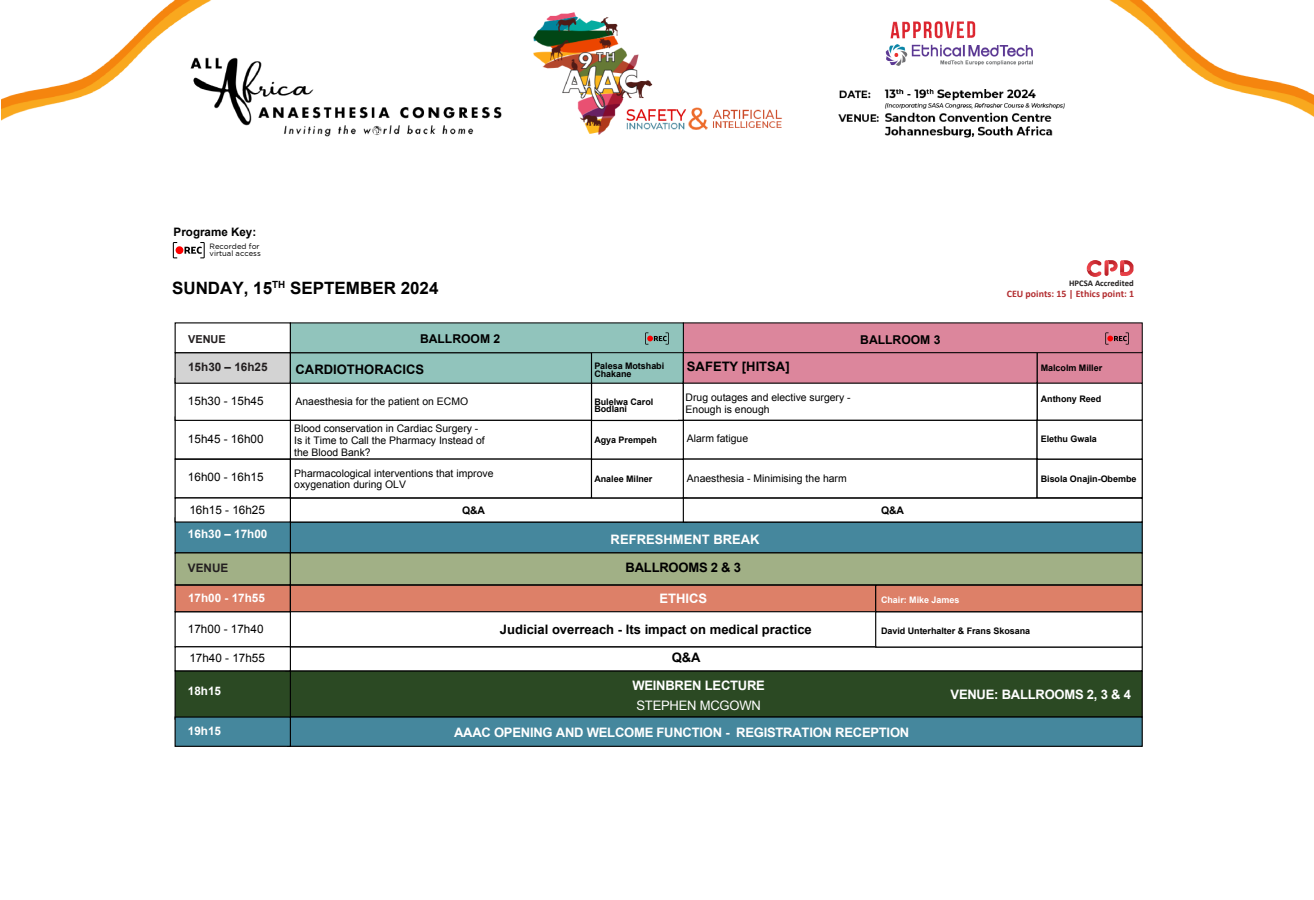
<style>
.page{position:relative;width:1314px;height:900px;background:#fff}
.page>*{position:absolute;margin:0;border:0;box-sizing:border-box;transform-origin:0 0}
.t1{font:700 17px "Arial";color:#000}
.t2{font:700 13px "Arial";letter-spacing:-.02em;color:#fff}
.t3{font:700 13px "Arial";color:#000}
.t4{font:700 13px "Arial";color:#fff}
.t5{font:13px "Arial";letter-spacing:-.02em;color:#fff}
.t6{font:700 13px "Arial";letter-spacing:-.02em;color:#000}
.t7{font:700 12.2px "Arial";color:#000}
.t8{font:11.7px "Arial";color:#000}
.t9{font:700 11.7px "Arial";color:#fff}
.t10{font:700 11.7px "Arial";color:#231f20}
.t11{font:700 11.6px "Arial";color:#000}
.t12{font:700 10.9px "Arial";color:#231f20}
.t13{font:10.4px/11.7px "Arial";color:#000}
.t14{font:700 10.4px "Arial";color:#000}
.t15{font:700 9.9px "Calibri";color:#b22c2f}
.t16{font:700 9px/7.8px "Arial";letter-spacing:-.005em;color:#000}
.t17{font:700 9px "Arial";letter-spacing:-.005em;color:#fff}
.t18{font:700 8.6px "Calibri";color:#221f1f}
.t19{font:7.6px/7.4px "Gotham";color:#000}
</style>
<div class="page">
<img style="left:2px;top:0;width:1312px;height:138px">
<svg style="left:1087px;top:260px;width:46px;height:17px"></svg>
<div style="left:1037px;top:351px;width:106px;height:33px;background:#dc869c"></div>
<div style="left:591px;top:351px;width:93px;height:33px;background:#91c4bc"></div>
<div style="left:287px;top:670px;width:856px;height:48px;background:#2b4923;border:1px solid #000"></div>
<div style="left:287px;top:716px;width:856px;height:31px;background:#45879d;border:1px solid #000"></div>
<div style="left:175px;top:378px;width:123px;height:43px;background:#fff;border:1px solid #000"></div>
<div style="left:175px;top:517px;width:125px;height:36px;background:#45879d;border:1px solid #000"></div>
<div style="left:591px;top:383px;width:93px;height:38px;border:1px solid #000"></div>
<div style="left:175px;top:585px;width:116px;height:27px;background:#dd8068;border:1px solid #000"></div>
<div style="left:290px;top:521px;width:853px;height:32px;background:#45879d"></div>
<div style="left:175px;top:352px;width:116px;height:32px;background:#d3d3d3;border:1px solid #000"></div>
<div style="left:290px;top:382px;width:302px;height:38px;background:#fff"></div>
<div style="left:290px;top:381px;width:302px;height:40px;border:1px solid #000"></div>
<div style="left:290px;top:352px;width:302px;height:32px;background:#91c4bc;border:1px solid #000"></div>
<div style="left:683px;top:352px;width:355px;height:32px;background:#dc869c"></div>
<div style="left:290px;top:585px;width:586px;height:27px;background:#dd8068;border:1px solid #000"></div>
<div style="left:290px;top:420px;width:302px;height:40px;border:1px solid #000"></div>
<div style="left:678px;top:420px;width:360px;height:40px;border:1px solid #000"></div>
<div style="left:290px;top:459px;width:302px;height:39px;border:1px solid #000"></div>
<div style="left:677px;top:459px;width:361px;height:39px;border:1px solid #000"></div>
<div style="left:175px;top:670px;width:116px;height:50px;background:#2b4923;border:1px solid #000"></div>
<div style="left:175px;top:716px;width:116px;height:31px;background:#45879d;border:1px solid #000"></div>
<div style="left:592px;top:420px;width:91px;height:39px;background:#fff"></div>
<div style="left:591px;top:420px;width:93px;height:40px;border:1px solid #000"></div>
<div style="left:592px;top:459px;width:91px;height:39px;background:#fff"></div>
<div style="left:591px;top:459px;width:93px;height:40px;border:1px solid #000"></div>
<div style="left:1037px;top:458px;width:106px;height:40px;border:1px solid #000"></div>
<div style="left:1037px;top:420px;width:106px;height:40px;border:1px solid #000"></div>
<div style="left:175px;top:459px;width:116px;height:39px;border:1px solid #000"></div>
<div style="left:290px;top:498px;width:397px;height:24px;background:#fff"></div>
<div style="left:290px;top:498px;width:397px;height:25px;border:1px solid #000"></div>
<div style="left:683px;top:498px;width:459px;height:24px;background:#fff"></div>
<div style="left:683px;top:498px;width:460px;height:25px;border:1px solid #000"></div>
<div style="left:175px;top:497px;width:116px;height:26px;background:#fff;border:1px solid #000"></div>
<div style="left:285px;top:646px;width:858px;height:25px;border:1px solid #000"></div>
<div style="left:175px;top:646px;width:116px;height:25px;background:#fff;border:1px solid #000"></div>
<div style="left:875px;top:611px;width:268px;height:37px;border:1px solid #000"></div>
<div style="left:875px;top:585px;width:268px;height:27px;background:#dd8068;border:1px solid #000"></div>
<div style="left:175px;top:553px;width:115px;height:32px;background:#a1b086"></div>
<div style="left:175px;top:552px;width:116px;height:33px;border:1px solid #000"></div>
<div style="left:290px;top:553px;width:852px;height:32px;background:#a1b086"></div>
<div style="left:290px;top:552px;width:853px;height:33px;border:1px solid #000"></div>
<div style="left:175px;top:322px;width:116px;height:31px;border:1px solid #000"></div>
<div style="left:683px;top:322px;width:460px;height:31px;background:#dc869c;border:1px solid #000"></div>
<div style="left:290px;top:322px;width:394px;height:31px;background:#91c4bc;border:1px solid #000"></div>
<svg style="left:645px;top:332px;width:24px;height:13px"></svg>
<svg style="left:1105px;top:332px;width:24px;height:13px"></svg>
<div style="left:176px;top:246px;width:7px;height:8px;background:#fe0000;border-radius:50%"></div>
<svg style="left:173px;top:242px;width:4px;height:16px"></svg>
<svg style="left:185px;top:242px;width:20px;height:16px"></svg>
<p class="t11" style="left:174px;top:224px;width:84px">Programe Key:</p>
<p class="t19" style="left:210px;top:243px;width:53px">Recorded for virtual access</p>
<p class="t18" style="left:1069px;top:277px;width:66px">HPCSA Accredited</p>
<h1 class="t1" style="left:172px;top:276px;width:268px">SUNDAY, 15<sup>TH</sup> SEPTEMBER 2024</h1>
<p class="t15" style="left:1007px;top:288px;width:129px">CEU points: 15 | Ethics point: 1</p>
<p class="t12" style="left:188px;top:332px;width:39px">VENUE</p>
<p class="t7" style="left:420px;top:330px;width:82px">BALLROOM 2</p>
<p class="t7" style="left:860px;top:332px;width:82px">BALLROOM 3</p>
<p class="t3" style="left:687px;top:358px;width:104px">SAFETY [HITSA]</p>
<p class="t16" style="left:594px;top:363px;width:71px">Palesa Motshabi<br>Chakane</p>
<p class="t10" style="left:188px;top:359px;width:81px">15h30 – 16h25</p>
<p class="t3" style="left:296px;top:360px;width:130px">CARDIOTHORACICS</p>
<p class="t13" style="left:296px;top:395px;width:174px">Anaesthesia for the patient on ECMO</p>
<p class="t13" style="left:686px;top:392px;width:167px">Drug outages and elective surgery -<br>Enough is enough</p>
<p class="t13" style="left:294px;top:423px;width:192px">Blood conservation in Cardiac Surgery -<br>Is it Time to Call the Pharmacy Instead of the Blood Bank?</p>
<p class="t13" style="left:294px;top:467px;width:201px">Pharmacological interventions that improve oxygenation during OLV</p>
<p class="t16" style="left:1041px;top:365px;width:63px">Malcolm Miller</p>
<p class="t16" style="left:1041px;top:395px;width:62px">Anthony Reed</p>
<p class="t16" style="left:1041px;top:435px;width:58px">Elethu Gwala</p>
<p class="t8" style="left:188px;top:393px;width:77px">15h30 - 15h45</p>
<p class="t8" style="left:188px;top:431px;width:77px">15h45 - 16h00</p>
<p class="t8" style="left:188px;top:469px;width:77px">16h00 - 16h15</p>
<p class="t16" style="left:594px;top:398px;width:61px">Bulelwa Carol<br>Bodlani</p>
<p class="t13" style="left:687px;top:433px;width:63px">Alarm fatigue</p>
<p class="t13" style="left:687px;top:473px;width:161px">Anaesthesia - Minimising the harm</p>
<p class="t16" style="left:594px;top:436px;width:64px">Agya Prempeh</p>
<p class="t16" style="left:594px;top:476px;width:60px">Analee Milner</p>
<p class="t16" style="left:1041px;top:476px;width:97px">Bisola Onajin-Obembe</p>
<p class="t8" style="left:189px;top:502px;width:77px">16h15 - 16h25</p>
<p class="t14" style="left:462px;top:503px;width:25px">Q&amp;A</p>
<p class="t14" style="left:881px;top:503px;width:25px">Q&amp;A</p>
<p class="t9" style="left:188px;top:526px;width:81px">16h30 – 17h00</p>
<p class="t4" style="left:611px;top:531px;width:151px">REFRESHMENT BREAK</p>
<p class="t10" style="left:188px;top:560px;width:42px">VENUE</p>
<p class="t6" style="left:626px;top:559px;width:117px">BALLROOMS 2 &amp; 3</p>
<p class="t9" style="left:188px;top:590px;width:78px">17h00 - 17h55</p>
<p class="t2" style="left:659px;top:590px;width:49px">ETHICS</p>
<p class="t8" style="left:188px;top:621px;width:77px">17h00 - 17h40</p>
<p class="t8" style="left:189px;top:651px;width:77px">17h40 - 17h55</p>
<p class="t3" style="left:672px;top:649px;width:30px">Q&amp;A</p>
<p class="t3" style="left:500px;top:621px;width:313px">Judicial overreach - Its impact on medical practice</p>
<p class="t17" style="left:881px;top:594px;width:80px">Chair: Mike James</p>
<p class="t16" style="left:881px;top:627px;width:151px">David Unterhalter &amp; Frans Skosana</p>
<p class="t9" style="left:188px;top:683px;width:35px">18h15</p>
<p class="t9" style="left:188px;top:723px;width:35px">19h15</p>
<p class="t2" style="left:632px;top:677px;width:134px">WEINBREN LECTURE</p>
<p class="t5" style="left:637px;top:697px;width:126px">STEPHEN MCGOWN</p>
<p class="t2" style="left:454px;top:723px;width:457px">AAAC OPENING AND WELCOME FUNCTION - REGISTRATION RECEPTION</p>
<p class="t2" style="left:951px;top:686px;width:182px">VENUE: BALLROOMS 2, 3 &amp; 4</p>
</div>
